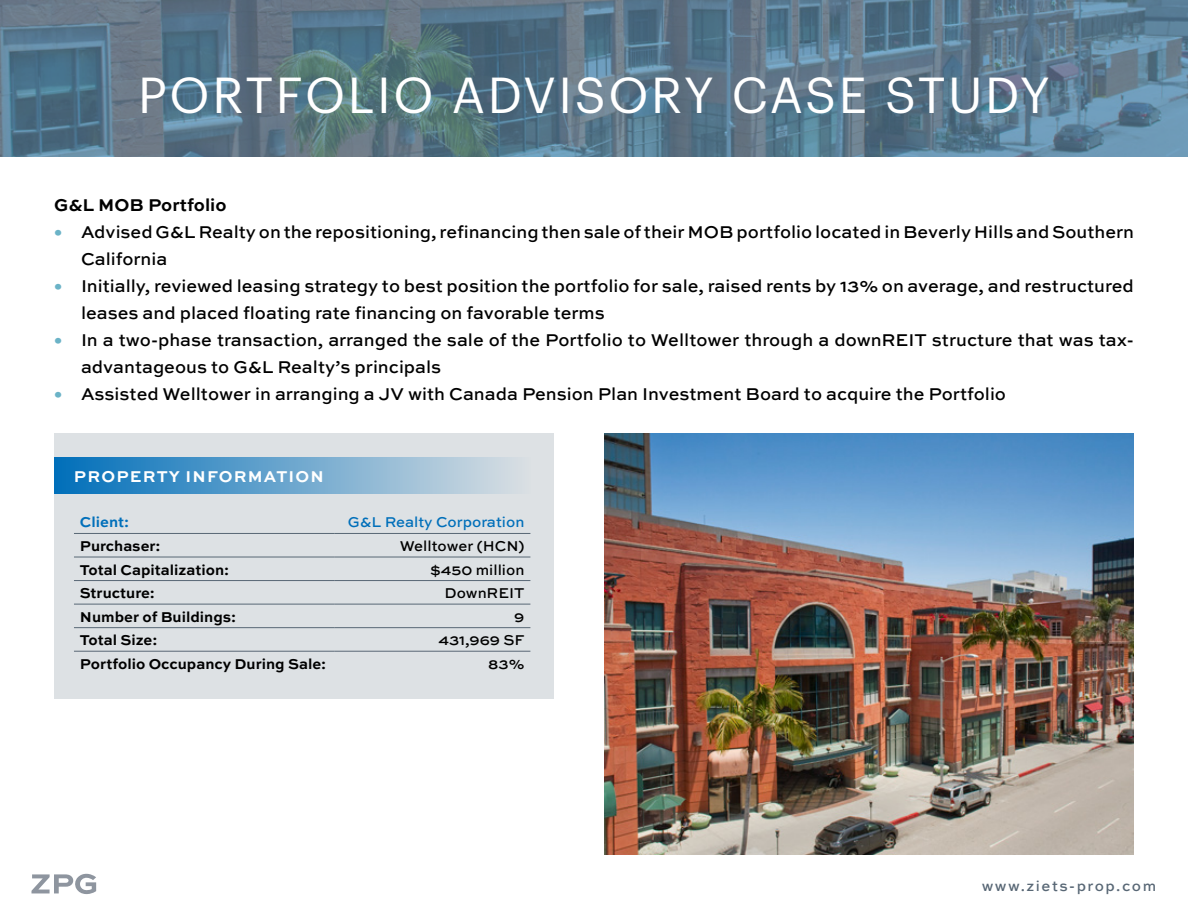
<style>
.page{position:relative;width:1188px;height:918px;background:#fff}
.page>*{position:absolute;margin:0;border:0;box-sizing:border-box;transform-origin:0 0}
.t1{font:49.5px "Graphik";letter-spacing:.055em;color:#fff}
.t2{font:500 18px/27px "Sweet Sans";color:#000}
.t3{font:700 18px "Sweet Sans";color:#000}
.t4{font:700 16.5px "Sweet Sans";letter-spacing:.07em;color:#fff}
.t5{font:700 15px "Sweet Sans";color:#000}
.t6{font:500 15px "Sweet Sans";color:#000}
.t7{font:500 15px "Sweet Sans";color:#006fba}
.t8{font:500 15px "Sweet Sans";letter-spacing:.1em;color:#586775}
.t9{font:700 15px "Sweet Sans";color:#006fba}
.s1{font-weight:700;color:#6bb3c7}
</style>
<div class="page">
<div style="left:54px;top:433px;width:500px;height:266px;background:#dde1e4"></div>
<div style="left:54px;top:457px;width:476px;height:36px;background:linear-gradient(to right,#006fba,#dadfe3)"></div>
<hr style="left:74px;top:533px;width:261px;height:1px;background:#586775">
<hr style="left:335px;top:533px;width:195px;height:1px;background:#586775">
<hr style="left:74px;top:557px;width:261px;height:1px;background:#586775">
<hr style="left:335px;top:557px;width:195px;height:1px;background:#586775">
<hr style="left:74px;top:580px;width:261px;height:1px;background:#586775">
<hr style="left:335px;top:580px;width:195px;height:1px;background:#586775">
<hr style="left:74px;top:604px;width:261px;height:1px;background:#586775">
<hr style="left:335px;top:604px;width:195px;height:1px;background:#586775">
<hr style="left:74px;top:627px;width:261px;height:1px;background:#586775">
<hr style="left:335px;top:627px;width:195px;height:1px;background:#586775">
<hr style="left:74px;top:651px;width:261px;height:1px;background:#586775">
<hr style="left:335px;top:651px;width:195px;height:1px;background:#586775">
<img style="left:604px;top:433px;width:530px;height:421px">
<svg style="left:0;top:0;width:1188px;height:157px;background:#5a788a"></svg>
<svg style="left:31px;top:874px;width:65px;height:20px"></svg>
<h1 class="t1" style="left:138px;top:58px;width:913px">PORTFOLIO ADVISORY CASE STUDY</h1>
<p class="t3" style="left:54px;top:194px;width:174px">G&amp;L MOB Portfolio</p>
<p class="t2" style="left:81px;top:219px;width:1055px;text-indent:-27px"><span class="s1">•</span> Advised G&amp;L Realty on the repositioning, refinancing then sale of their MOB portfolio located in Beverly Hills and Southern<br>California</p>
<p class="t2" style="left:81px;top:273px;width:1054px;text-indent:-27px"><span class="s1">•</span> Initially, reviewed leasing strategy to best position the portfolio for sale, raised rents by 13% on average, and restructured leases and placed floating rate financing on favorable terms</p>
<p class="t2" style="left:81px;top:327px;width:1054px;text-indent:-27px"><span class="s1">•</span> In a two-phase transaction, arranged the sale of the Portfolio to Welltower through a downREIT structure that was tax&shy;advantageous to G&amp;L Realty’s principals</p>
<p class="t2" style="left:54px;top:381px;width:954px"><span class="s1">•</span> Assisted Welltower in arranging a JV with Canada Pension Plan Investment Board to acquire the Portfolio</p>
<p class="t4" style="left:74px;top:467px;width:251px">PROPERTY INFORMATION</p>
<p class="t9" style="left:80px;top:514px;width:51px">Client:</p>
<p class="t7" style="left:348px;top:514px;width:178px">G&amp;L Realty Corporation</p>
<p class="t5" style="left:80px;top:537px;width:82px">Purchaser:</p>
<p class="t6" style="left:400px;top:537px;width:126px">Welltower (HCN)</p>
<p class="t5" style="left:80px;top:561px;width:151px">Total Capitalization:</p>
<p class="t6" style="left:430px;top:561px;width:96px">$450 million</p>
<p class="t5" style="left:80px;top:584px;width:76px">Structure:</p>
<p class="t6" style="left:445px;top:585px;width:81px">DownREIT</p>
<p class="t5" style="left:80px;top:608px;width:158px">Number of Buildings:</p>
<p class="t6" style="left:514px;top:608px;width:12px">9</p>
<p class="t5" style="left:80px;top:632px;width:79px">Total Size:</p>
<p class="t6" style="left:438px;top:632px;width:87px">431,969 SF</p>
<p class="t5" style="left:80px;top:655px;width:248px">Portfolio Occupancy During Sale:</p>
<p class="t6" style="left:488px;top:655px;width:38px">83%</p>
<p class="t8" style="left:982px;top:878px;width:176px">www.ziets-prop.com</p>
</div>
